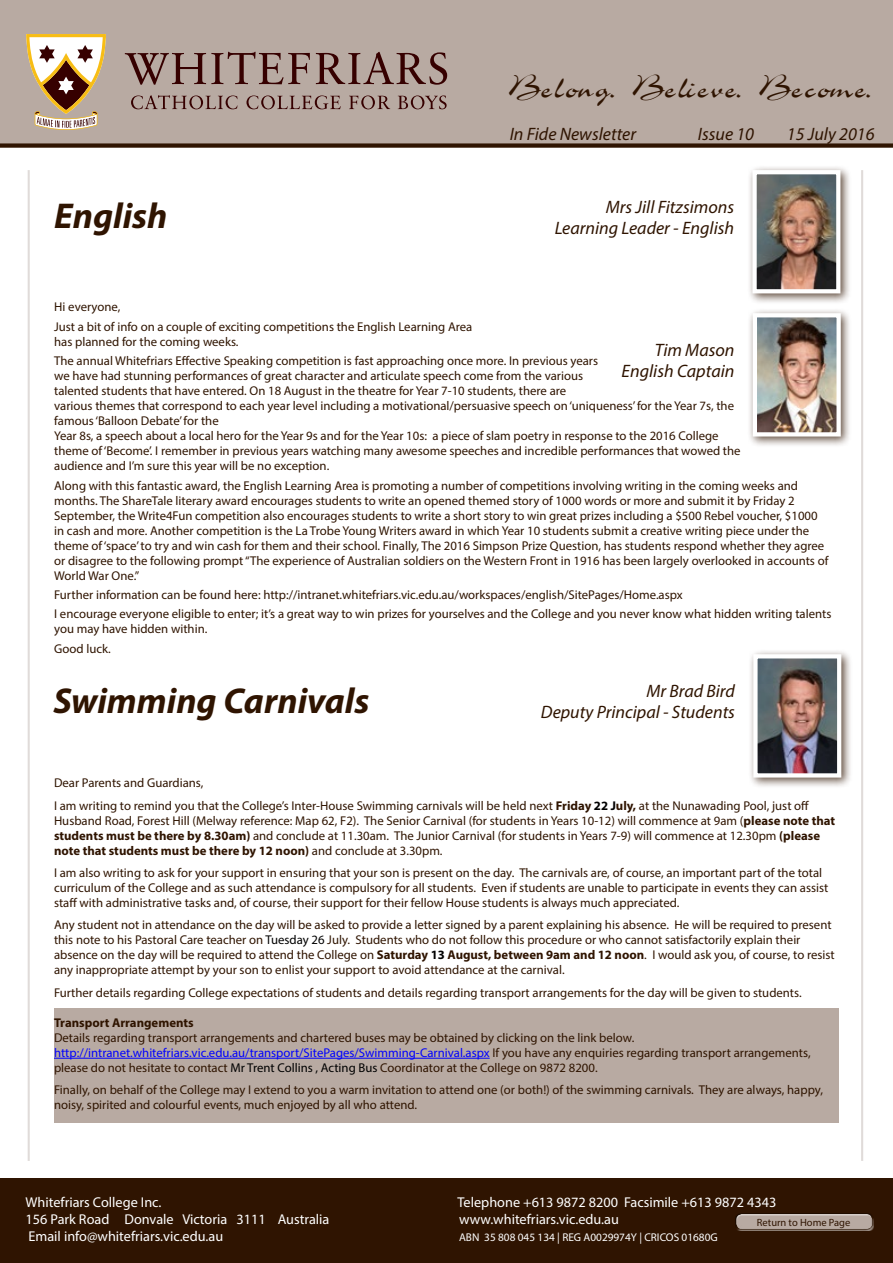
<style>
.page{position:relative;width:893px;height:1263px;background:#fff}
.page>*{position:absolute;margin:0;border:0;box-sizing:border-box;transform-origin:0 0}
.t1{font:italic 700 36px "Myriad Pro";color:#2f1401}
.t2{font:36px "Airfoil Script Ssk";letter-spacing:.085em;color:#2f1401}
.t3{font:italic 18px/21.6px "Myriad Pro";color:#2f1401;text-align:right}
.t4{font:14.25px "Myriad Pro";color:#fff}
.t5{font:12.75px/15px "Myriad Pro";color:#2f1400}
.t6{font:12.75px/15px "Myriad Pro";color:#2f1401}
.t7{font:700 12.75px "Myriad Pro";color:#2f1400}
.t8{font:11.25px "Myriad Pro";color:#fff}
.t9{font:10.5px "Myriad Pro";color:#2f1401}
.s1{font-weight:700}
.s2{font-weight:700;color:#000}
.s3{color:#000}
.s4{color:#00f}
</style>
<div class="page">
<div style="left:54px;top:1008px;width:785px;height:115px;background:#b8aaa2"></div>
<div style="left:0;top:1178px;width:893px;height:85px;background:#2f1401"></div>
<div style="left:0;top:0;width:893px;height:146px;background:#b8aaa2"></div>
<svg style="left:125px;top:52px;width:322px;height:57px"></svg>
<svg style="left:26px;top:34px;width:80px;height:96px"></svg>
<div style="left:0;top:143px;width:893px;height:5px;background:#2f1401"></div>
<hr style="left:28px;top:170px;width:2px;height:991px;background:#2f1401">
<hr style="left:861px;top:170px;width:2px;height:991px;background:#2f1401">
<div style="left:735px;top:1213px;width:138px;height:13px;background:#fff;opacity:.75"></div>
<div style="left:735px;top:1215px;width:138px;height:15px;background:#b8aaa2"></div>
<div style="left:747px;top:164px;width:105px;height:141px;background:#2f1401;opacity:.75"></div>
<img style="left:757px;top:175px;width:78px;height:113px">
<div style="left:752px;top:170px;width:88px;height:123px;border:4px solid #fff"></div>
<div style="left:747px;top:307px;width:105px;height:141px;background:#2f1401;opacity:.75"></div>
<img style="left:758px;top:318px;width:78px;height:113px">
<div style="left:753px;top:313px;width:88px;height:123px;border:4px solid #fff"></div>
<div style="left:748px;top:648px;width:105px;height:141px;background:#2f1401;opacity:.75"></div>
<img style="left:758px;top:659px;width:78px;height:113px">
<div style="left:753px;top:654px;width:88px;height:123px;border:4px solid #fff"></div>
<hr style="left:54px;top:1058px;width:436px;height:1px;background:#00f">
<h1 class="t2" style="left:508px;top:67px;width:366px">Belong. Believe. Become.</h1>
<h2 class="t3" style="left:508px;top:121px;width:128px">In Fide Newsletter</h2>
<h2 class="t3" style="left:673px;top:121px;width:49px">Issue 2</h2>
<h2 class="t3" style="left:744px;top:121px;width:125px">13 February 2015</h2>
<h2 class="t3" style="left:510px;top:123px;width:128px">In Fide Newsletter</h2>
<h2 class="t3" style="left:698px;top:123px;width:58px">Issue 10</h2>
<h2 class="t3" style="left:787px;top:123px;width:89px">15 July 2016</h2>
<h1 class="t1" style="left:54px;top:193px;width:115px">English</h1>
<h2 class="t3" style="left:555px;top:196px;width:181px">Mrs Jill Fitzsimons<br>Learning Leader - English</h2>
<p class="t6" style="left:54px;top:297px;width:420px;line-height:19.5px">Hi everyone,<br>Just a bit of info on a couple of exciting competitions the English Learning Area</p>
<p class="t6" style="left:54px;top:331px;width:545px;line-height:19.5px">has planned for the coming weeks.<br>The annual Whitefriars Effective Speaking competition is fast approaching once more. In previous years</p>
<p class="t6" style="left:54px;top:368px;width:688px">we have had stunning performances of great character and articulate speech come from the various<br>talented students that have entered. On 18 August in the theatre for Year 7-10 students, there are<br>various themes that correspond to each year level including a motivational/persuasive speech on ‘uniqueness’ for the Year 7s, the famous ‘Balloon Debate’ for the<br>Year 8s, a speech about a local hero for the Year 9s and for the Year 10s: a piece of slam poetry in response to the 2016 College theme of ‘Become’. I remember in previous years watching many awesome speeches and incredible performances that wowed the audience and I’m sure this year will be no exception.</p>
<p class="t6" style="left:54px;top:477px;width:776px">Along with this fantastic award, the English Learning Area is promoting a number of competitions involving writing in the coming weeks and months. The ShareTale literary award encourages students to write an opened themed story of 1000 words or more and submit it by Friday 2<br>September, the Write4Fun competition also encourages students to write a short story to win great prizes including a $500 Rebel voucher, $1000 in cash and more. Another competition is the La Trobe Young Writers award in which Year 10 students submit a creative writing piece under the theme of ‘space’ to try and win cash for them and their school. Finally, The 2016 Simpson Prize Question, has students respond whether they agree or disagree to the following prompt “The experience of Australian soldiers on the Western Front in 1916 has been largely overlooked in accounts of World War One.”</p>
<p class="t6" style="left:54px;top:585px;width:779px;line-height:19.5px">Further information can be found here: http://intranet.whitefriars.vic.edu.au/workspaces/english/SitePages/Home.aspx<br>I encourage everyone eligible to enter; it’s a great way to win prizes for yourselves and the College and you never know what hidden writing talents</p>
<p class="t6" style="left:54px;top:619px;width:155px;line-height:19.5px">you may have hidden within.<br>Good luck.</p>
<h2 class="t3" style="left:622px;top:339px;width:114px">Tim Mason<br>English Captain</h2>
<h1 class="t1" style="left:54px;top:677px;width:317px">Swimming Carnivals</h1>
<h2 class="t3" style="left:541px;top:680px;width:196px">Mr Brad Bird<br>Deputy Principal - Students</h2>
<p class="t5" style="left:54px;top:771px;width:757px;line-height:22.5px">Dear Parents and Guardians,<br>I am writing to remind you that the College’s Inter-House Swimming carnivals will be held next <span class="s1">Friday</span> <span class="s2">22 J</span><span class="s1">uly,</span> at the Nunawading Pool, just off</p>
<p class="t5" style="left:54px;top:812px;width:783px">Husband Road, Forest Hill (Melway reference: Map 62, F2). The Senior Carnival (for students in Years 10-12) will commence at 9am (<span class="s1">please note that students must be there by 8.30am)</span> and conclude at 11.30am. The Junior Carnival (for students in Years 7-9) will commence at 12.30pm <span class="s1">(please note that students must be there by 12 noon)</span> and conclude at 3.30pm.</p>
<p class="t5" style="left:54px;top:865px;width:776px">I am also writing to ask for your support in ensuring that your son is present on the day. The carnivals are, of course, an important part of the total curriculum of the College and as such attendance is compulsory for all students. Even if students are unable to participate in events they can assist staff with administrative tasks and, of course, their support for their fellow House students is always much appreciated.</p>
<p class="t5" style="left:54px;top:917px;width:782px">Any student not in attendance on the day will be asked to provide a letter signed by a parent explaining his absence. He will be required to present this note to his Pastoral Care teacher on <span class="s3">Tuesday 26</span> July. Students who do not follow this procedure or who cannot satisfactorily explain their absence on the day will be required to attend the College on <span class="s1">Saturday</span> <span class="s2">13</span> <span class="s1">August, between 9am and 12 noon</span>. I would ask you, of course, to resist any inappropriate attempt by your son to enlist your support to avoid attendance at the carnival.</p>
<p class="t5" style="left:54px;top:985px;width:749px">Further details regarding College expectations of students and details regarding transport arrangements for the day will be given to students.</p>
<p class="t7" style="left:54px;top:1014px;width:141px">Transport Arrangements</p>
<p class="t5" style="left:54px;top:1030px;width:758px">Details regarding transport arrangements and chartered buses may be obtained by clicking on the link below. <span class="s4">http://intranet.whitefriars.vic.edu.au/transport/SitePages/Swimming-Carnival.aspx</span> If you have any enquiries regarding transport arrangements, please do not hesitate to contact <span class="s3">Mr Trent Collins , Acting Bus</span> Coordinator at the College on 9872 8200.</p>
<p class="t5" style="left:54px;top:1082px;width:770px">Finally, on behalf of the College may I extend to you a warm invitation to attend one (or both!) of the swimming carnivals. They are always, happy, noisy, spirited and colourful events, much enjoyed by all who attend.</p>
<p class="t4" style="left:26px;top:1194px;width:137px">Whitefriars College Inc.</p>
<p class="t4" style="left:458px;top:1194px;width:320px">Telephone +613 9872 8200 Facsimile +613 9872 4343</p>
<p class="t4" style="left:26px;top:1211px;width:305px">156 Park Road Donvale Victoria 3111 Australia</p>
<p class="t4" style="left:459px;top:1211px;width:161px">www.whitefriars.vic.edu.au</p>
<p class="t4" style="left:29px;top:1228px;width:196px">Email info@whitefriars.vic.edu.au</p>
<p class="t8" style="left:459px;top:1231px;width:260px">ABN 35 808 045 134 | REG A0029974Y | CRICOS 01680G</p>
<p class="t9" style="left:757px;top:1215px;width:95px">Return to Home Page</p>
</div>
